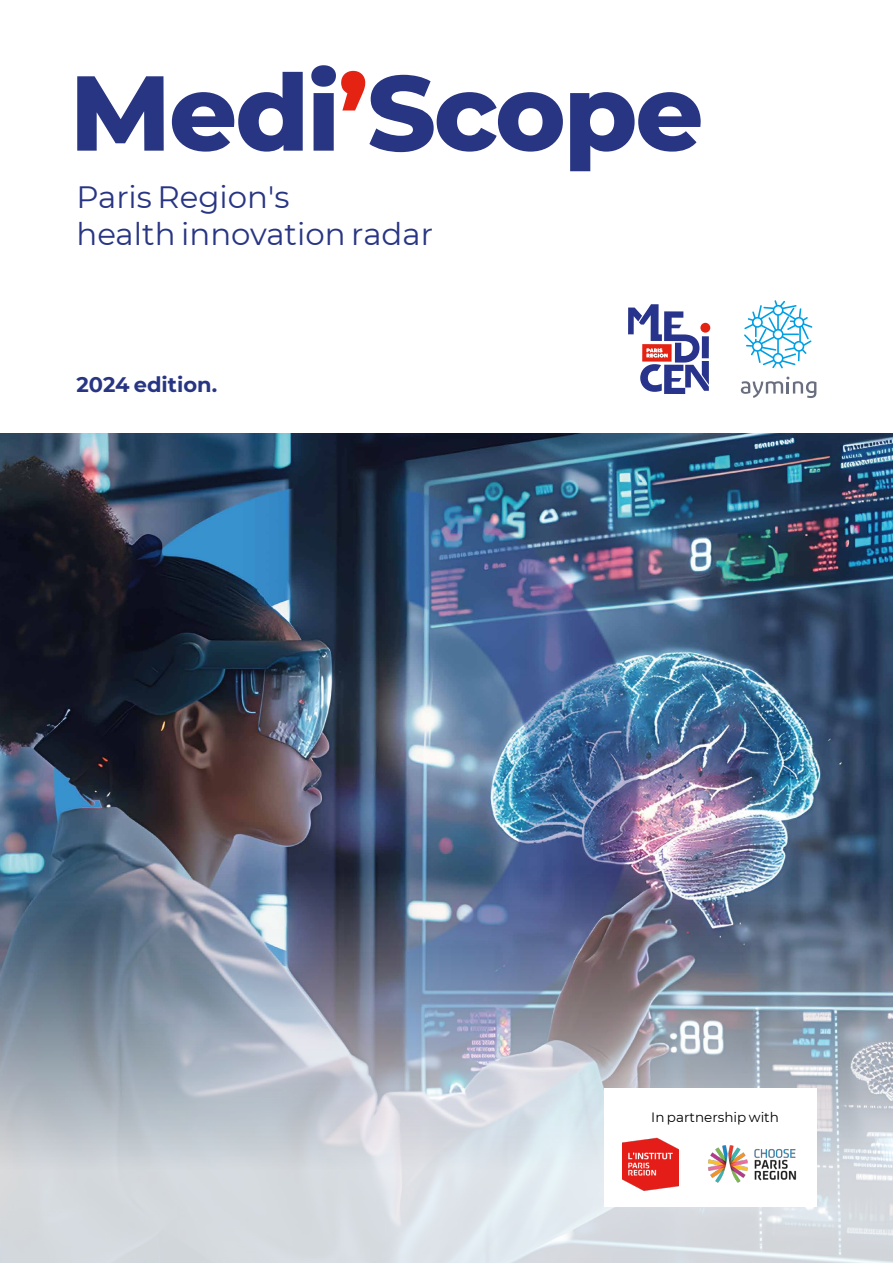
<style>
.page{position:relative;width:893px;height:1263px;background:#fff}
.page>*{position:absolute;margin:0;border:0;box-sizing:border-box;transform-origin:0 0}
.t1{font:800 106.2px "Montserrat";letter-spacing:-.02em;color:#283583}
.t2{font:30.9px/37px "Montserrat";color:#283583}
.t3{font:700 21px "Montserrat";color:#283583}
.t4{font:13.5px "Montserrat";color:#000}
.s1{color:#e42313}
</style>
<div class="page">
<img style="left:0;top:434px;width:893px;height:436px">
<img style="left:0;top:870px;width:893px;height:393px">
<svg style="left:744px;top:300px;width:68px;height:68px"></svg>
<svg style="left:741px;top:377px;width:75px;height:21px"></svg>
<svg style="left:628px;top:304px;width:81px;height:90px"></svg>
<div style="left:604px;top:1088px;width:212px;height:119px;background:#fff"></div>
<img style="left:622px;top:1137px;width:56px;height:54px">
<img style="left:708px;top:1145px;width:89px;height:38px">
<h1 class="t1" style="left:70px;top:35px;width:635px">Medi<span class="s1">’</span>Scope</h1>
<p class="t2" style="left:77px;top:178px;width:358px">Paris Region's<br>health innovation radar</p>
<p class="t3" style="left:77px;top:369px;width:142px">2024 edition.</p>
<p class="t4" style="left:651px;top:1108px;width:129px">In partnership with</p>
</div>
